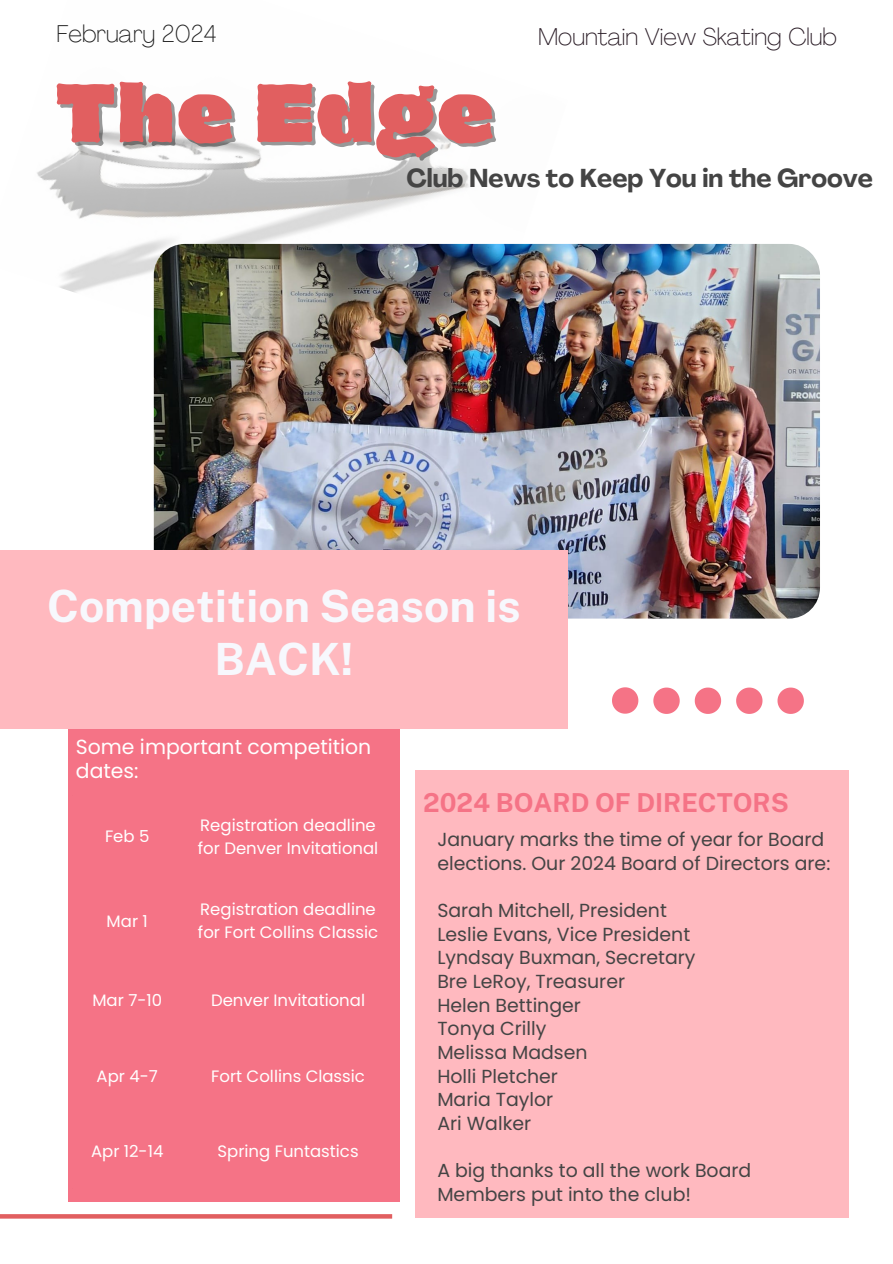
<style>
.page{position:relative;width:893px;height:1264px;background:#fff}
.page>*{position:absolute;margin:0;border:0;box-sizing:border-box;transform-origin:0 0}
.t1{font:900 75.45px "Dingos Stamp";color:#e15f60}
.t2{font:700 44.4px/52.8px "Public Sans";color:#f7f8fd;text-align:center}
.t3{font:700 26.1px "Public Sans";color:#f57386}
.t4{font:700 25.5px "Agrandir";color:#444}
.t5{font:100 24px "Agrandir";color:#291b25}
.t6{font:100 24px "Agrandir";color:#1e1e1e}
.t7{font:20.4px/23.7px "Poppins";color:#fff}
.t8{font:18.9px/23.7px "Poppins";color:#444}
.t9{font:16.5px/22.5px "Poppins";color:#fff}
</style>
<div class="page">
<img style="left:37px;top:125px;width:511px;height:294px">
<img style="left:154px;top:244px;width:666px;height:374px;border-radius:31px">
<div style="left:68px;top:553px;width:332px;height:649px;background:#f57386"></div>
<div style="left:415px;top:770px;width:434px;height:447px;background:#ffb9bf"></div>
<svg style="left:612px;top:687px;width:26px;height:26px"></svg>
<svg style="left:653px;top:687px;width:26px;height:27px"></svg>
<svg style="left:694px;top:687px;width:27px;height:27px"></svg>
<svg style="left:736px;top:687px;width:26px;height:27px"></svg>
<svg style="left:777px;top:687px;width:26px;height:27px"></svg>
<svg style="left:0;top:1214px;width:392px;height:4px;background:#e26465"></svg>
<div style="left:0;top:550px;width:567px;height:179px;background:#ffb9bf"></div>
<p class="t6" style="left:56px;top:24px;width:162px">February 2024</p>
<p class="t5" style="left:538px;top:27px;width:300px">Mountain View Skating Club</p>
<p class="t1" style="left:55px;top:82px;width:441px">The Edge</p>
<p class="t4" style="left:406px;top:168px;width:468px">Club News to Keep You in the Groove</p>
<p class="t2" style="left:47px;top:579px;width:475px">Competition Season is<br>BACK!</p>
<p class="t7" style="left:76px;top:735px;width:297px">Some important competition dates:</p>
<p class="t9" style="left:105px;top:825px;width:46px">Feb 5</p>
<h1 class="t9" style="left:198px;top:814px;width:182px">Registration deadline for Denver Invitational</h1>
<h5 class="t9" style="left:107px;top:909px;width:43px">Mar 1</h5>
<h5 class="t9" style="left:198px;top:898px;width:182px">Registration deadline for Fort Collins Classic</h5>
<h4 class="t9" style="left:92px;top:988px;width:71px">Mar 7-10</h4>
<h2 class="t9" style="left:211px;top:988px;width:155px">Denver Invitational</h2>
<p class="t9" style="left:97px;top:1064px;width:63px">Apr 4-7</p>
<p class="t9" style="left:211px;top:1064px;width:155px">Fort Collins Classic</p>
<p class="t9" style="left:91px;top:1139px;width:74px">Apr 12-14</p>
<p class="t9" style="left:217px;top:1139px;width:142px">Spring Funtastics</p>
<p class="t3" style="left:423px;top:787px;width:367px">2024 BOARD OF DIRECTORS</p>
<p class="t8" style="left:437px;top:827px;width:394px">January marks the time of year for Board elections. Our 2024 Board of Directors are:</p>
<p class="t8" style="left:437px;top:898px;width:231px">Sarah Mitchell, President</p>
<h3 class="t8" style="left:437px;top:922px;width:254px">Leslie Evans, Vice President</h3>
<p class="t8" style="left:437px;top:945px;width:259px">Lyndsay Buxman, Secretary</p>
<p class="t8" style="left:437px;top:969px;width:189px">Bre LeRoy, Treasurer</p>
<p class="t8" style="left:437px;top:993px;width:145px">Helen Bettinger</p>
<p class="t8" style="left:437px;top:1016px;width:110px">Tonya Crilly</p>
<p class="t8" style="left:437px;top:1040px;width:152px">Melissa Madsen</p>
<p class="t8" style="left:437px;top:1064px;width:122px">Holli Pletcher</p>
<p class="t8" style="left:437px;top:1087px;width:117px">Maria Taylor</p>
<p class="t8" style="left:437px;top:1111px;width:95px">Ari Walker</p>
<p class="t8" style="left:437px;top:1158px;width:315px">A big thanks to all the work Board<br>Members put into the club!</p>
</div>
